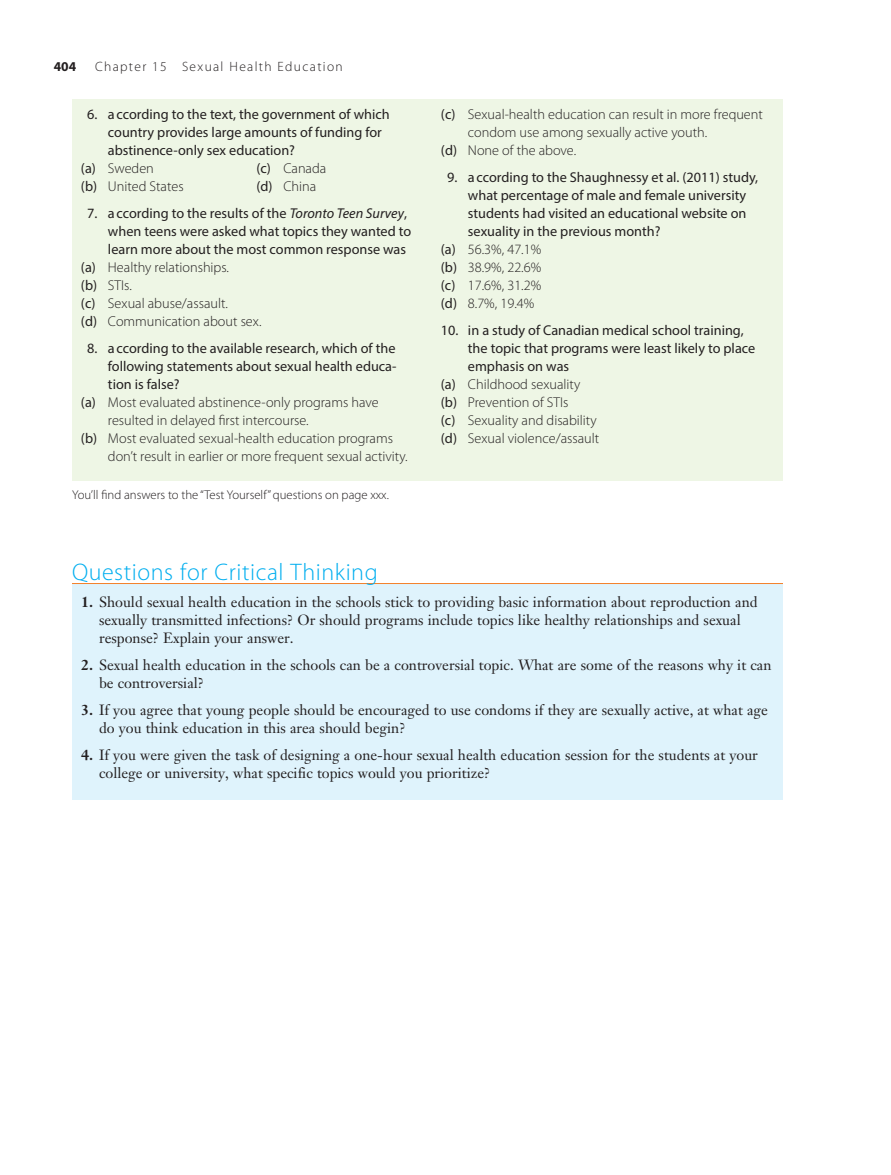
<style>
.page{position:relative;width:891px;height:1175px;background:#fff}
.page>*{position:absolute;margin:0;border:0;box-sizing:border-box;transform-origin:0 0}
.t1{font:300 24px "Myriad Pro";letter-spacing:.025em;color:#00aeef}
.t2{font:14.7px/18px "Janson Text LT Std";color:#231f20}
.t3{font:14.25px "Myriad Pro";color:#231f20}
.t4{font:300 14.25px/18px "Myriad Pro";color:#231f20}
.t5{font:300 13.5px "Myriad Pro";letter-spacing:.1em;color:#231f20}
.t6{font:700 13.5px "Myriad Pro";color:#231f20}
.t7{font:300 12.75px "Myriad Pro";color:#231f20}
.s1{font-weight:400}
.s2{font-style:italic}
.s3{font-weight:700}
</style>
<div class="page">
<div style="left:72px;top:99px;width:711px;height:381px;background:#eef6e5"></div>
<div style="left:72px;top:583px;width:711px;height:217px;background:#dff3fc"></div>
<hr style="left:72px;top:583px;width:711px;height:1px;background:#f4822b">
<p class="t6" style="left:54px;top:58px;width:24px">404</p>
<p class="t5" style="left:95px;top:58px;width:249px">Chapter 15 Sexual Health Education</p>
<p class="t3" style="left:87px;top:105px;width:304px">6. A ccording to the text, the government of which</p>
<p class="t3" style="left:108px;top:123px;width:275px">country provides large amounts of funding for</p>
<p class="t3" style="left:108px;top:141px;width:189px">abstinence-only sex education?</p>
<p class="t4" style="left:81px;top:159px;width:74px"><span class="s1">(a)</span> Sweden</p>
<p class="t4" style="left:81px;top:177px;width:104px"><span class="s1">(b)</span> United States</p>
<p class="t4" style="left:256px;top:159px;width:71px"><span class="s1">(c)</span> Canada <span class="s1">(d)</span> China</p>
<p class="t3" style="left:87px;top:204px;width:321px">7. A ccording to the results of the <span class="s2">Toronto Teen Survey</span>,</p>
<p class="t3" style="left:108px;top:222px;width:305px">when teens were asked what topics they wanted to</p>
<p class="t3" style="left:108px;top:240px;width:300px">learn more about the most common response was</p>
<p class="t4" style="left:81px;top:258px;width:150px"><span class="s1">(a)</span> Healthy relationships.</p>
<p class="t4" style="left:81px;top:276px;width:52px"><span class="s1">(b)</span> STIs.</p>
<p class="t4" style="left:81px;top:294px;width:149px"><span class="s1">(c)</span> Sexual abuse/assault.</p>
<p class="t4" style="left:81px;top:312px;width:182px"><span class="s1">(d)</span> Communication about sex.</p>
<p class="t3" style="left:87px;top:339px;width:310px">8. A ccording to the available research, which of the</p>
<p class="t3" style="left:108px;top:357px;width:290px">following statements about sexual health educa-</p>
<p class="t3" style="left:108px;top:375px;width:73px">tion is false?</p>
<p class="t4" style="left:81px;top:393px;width:299px"><span class="s1">(a)</span> Most evaluated abstinence-only programs have</p>
<p class="t4" style="left:108px;top:411px;width:202px">resulted in delayed first intercourse.</p>
<p class="t4" style="left:81px;top:429px;width:314px"><span class="s1">(b)</span> Most evaluated sexual-health education programs</p>
<p class="t4" style="left:108px;top:447px;width:301px">don’t result in earlier or more frequent sexual activity.</p>
<p class="t7" style="left:72px;top:487px;width:319px">You’ll find answers to the “Test Yourself” questions on page xxx.</p>
<p class="t4" style="left:441px;top:105px;width:323px"><span class="s1">(c)</span> Sexual-health education can result in more frequent</p>
<p class="t4" style="left:468px;top:123px;width:241px">condom use among sexually active youth.</p>
<p class="t4" style="left:441px;top:141px;width:137px"><span class="s1">(d)</span> None of the above.</p>
<p class="t3" style="left:447px;top:168px;width:313px">9. A ccording to the Shaughnessy et al. (2011) study,</p>
<p class="t3" style="left:468px;top:186px;width:280px">what percentage of male and female university</p>
<p class="t3" style="left:468px;top:204px;width:280px">students had visited an educational website on</p>
<p class="t3" style="left:468px;top:222px;width:194px">sexuality in the previous month?</p>
<p class="t4" style="left:441px;top:240px;width:102px"><span class="s1">(a)</span> 56.3%, 47.1%</p>
<p class="t4" style="left:441px;top:258px;width:102px"><span class="s1">(b)</span> 38.9%, 22.6%</p>
<p class="t4" style="left:441px;top:276px;width:102px"><span class="s1">(c)</span> 17.6%, 31.2%</p>
<p class="t4" style="left:441px;top:294px;width:95px"><span class="s1">(d)</span> 8.7%, 19.4%</p>
<p class="t3" style="left:441px;top:321px;width:304px">10. I n a study of Canadian medical school training,</p>
<p class="t3" style="left:468px;top:339px;width:289px">the topic that programs were least likely to place</p>
<p class="t3" style="left:468px;top:357px;width:103px">emphasis on was</p>
<p class="t4" style="left:441px;top:375px;width:141px"><span class="s1">(a)</span> Childhood sexuality</p>
<p class="t4" style="left:441px;top:393px;width:129px"><span class="s1">(b)</span> Prevention of STIs</p>
<p class="t4" style="left:441px;top:411px;width:157px"><span class="s1">(c)</span> Sexuality and disability</p>
<p class="t4" style="left:441px;top:429px;width:160px"><span class="s1">(d)</span> Sexual violence/assault</p>
<h1 class="t1" style="left:72px;top:557px;width:307px">Questions for Critical Thinking</h1>
<p class="t2" style="left:99px;top:593px;width:660px;text-indent:-18px"><span class="s3">1.</span> Should sexual health education in the schools stick to providing basic information about reproduction and sexually transmitted infections? Or should programs include topics like healthy relationships and sexual response? Explain your answer.</p>
<p class="t2" style="left:99px;top:656px;width:674px;text-indent:-18px"><span class="s3">2.</span> Sexual health education in the schools can be a controversial topic. What are some of the reasons why it can be controversial?</p>
<p class="t2" style="left:99px;top:701px;width:670px;text-indent:-18px"><span class="s3">3.</span> If you agree that young people should be encouraged to use condoms if they are sexually active, at what age do you think education in this area should begin?</p>
<p class="t2" style="left:99px;top:746px;width:660px;text-indent:-18px"><span class="s3">4.</span> If you were given the task of designing a one-hour sexual health education session for the students at your college or university, what specific topics would you prioritize?</p>
</div>
